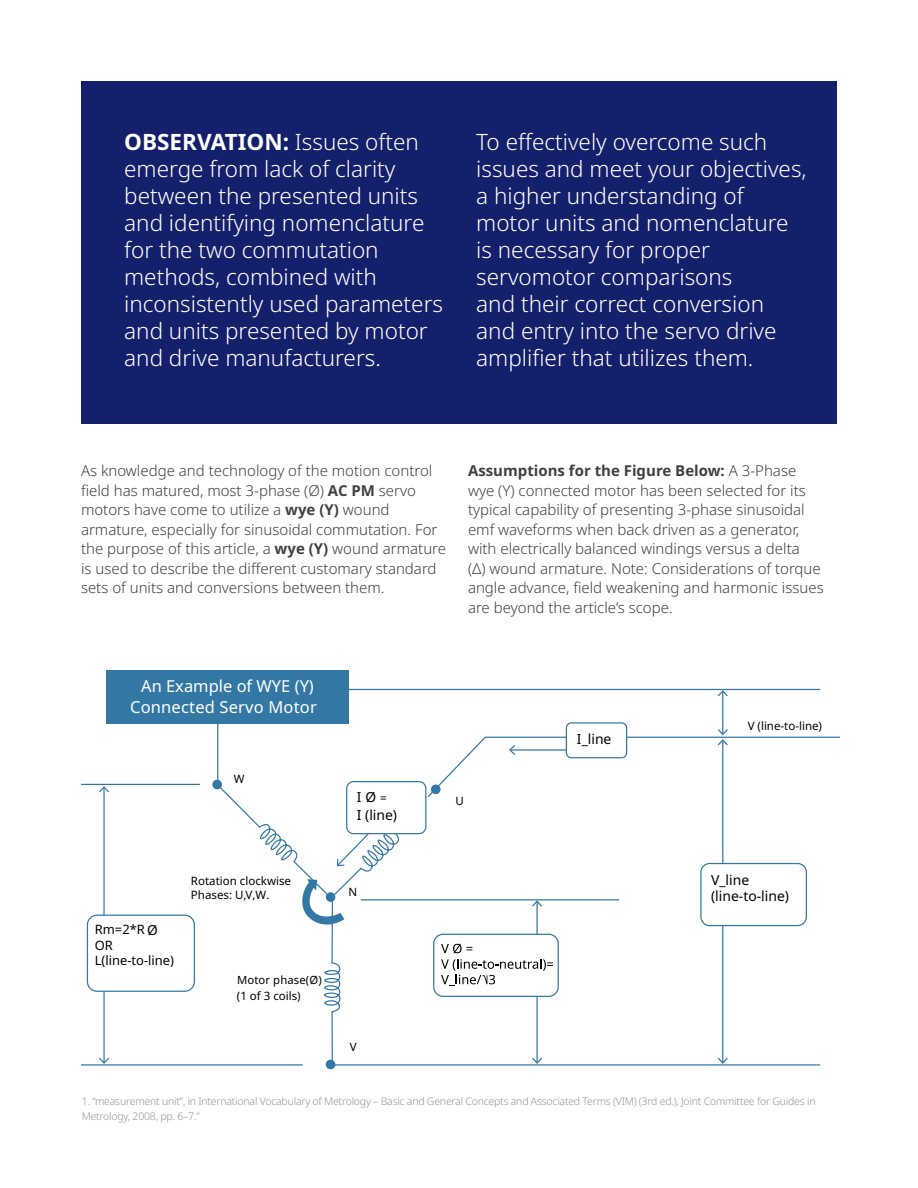
<style>
.page{position:relative;width:918px;height:1188px;background:#fff}
.page>*{position:absolute;margin:0;border:0;box-sizing:border-box;transform-origin:0 0}
.t1{font:300 22.5px/27px "Noto Sans";color:#fff}
.t2{font:16.5px "Noto Sans";letter-spacing:.01em;color:#fff}
.t3{font:300 15px/19.5px "Noto Sans";color:#414042}
.t4{font:13.95px/16.6px "Noto Sans";color:#000}
.t5{font:13.8px "Noto Sans";color:#000}
.t6{font:12.9px/15.6px "Noto Sans";color:#000}
.t7{font:11.55px/13.8px "Noto Sans";color:#000}
.t8{font:11.25px "Noto Sans";letter-spacing:.01em;color:#000}
.t9{font:300 10.5px/15px "Noto Sans";letter-spacing:-.02em;color:#939598}
.s1{font-weight:700}
.s2{font-size:11.55px}
</style>
<div class="page">
<div style="left:81px;top:81px;width:756px;height:342px;background:#14206c"></div>
<svg style="left:81px;top:688px;width:760px;height:378px"></svg>
<svg style="left:718px;top:690px;width:10px;height:6px"></svg>
<hr style="left:510px;top:749px;width:56px;height:2px;background:#3378a5">
<svg style="left:509px;top:745px;width:6px;height:10px"></svg>
<hr style="left:722px;top:740px;width:1px;height:323px;background:#3378a5">
<svg style="left:718px;top:729px;width:10px;height:16px"></svg>
<svg style="left:718px;top:1058px;width:10px;height:6px"></svg>
<hr style="left:536px;top:902px;width:2px;height:161px;background:#3378a5">
<svg style="left:532px;top:900px;width:10px;height:7px"></svg>
<svg style="left:532px;top:1058px;width:10px;height:6px"></svg>
<hr style="left:103px;top:787px;width:2px;height:276px;background:#3378a5">
<svg style="left:99px;top:786px;width:10px;height:6px"></svg>
<svg style="left:99px;top:1058px;width:10px;height:6px"></svg>
<div style="left:107px;top:670px;width:242px;height:54px;background:#3378a5"></div>
<div style="left:566px;top:723px;width:61px;height:35px;background:#fff;border-radius:5px"></div>
<div style="left:566px;top:722px;width:61px;height:36px;border:1px solid #3378a5;border-radius:5px"></div>
<div style="left:701px;top:864px;width:105px;height:62px;background:#fff;border-radius:9px"></div>
<div style="left:700px;top:863px;width:107px;height:63px;border:1px solid #3378a5;border-radius:9px"></div>
<div style="left:434px;top:934px;width:124px;height:62px;background:#fff;border-radius:9px"></div>
<div style="left:433px;top:934px;width:126px;height:63px;border:1px solid #3378a5;border-radius:9px"></div>
<svg style="left:441px;top:944px;width:112px;height:42px"></svg>
<div style="left:87px;top:915px;width:107px;height:76px;background:#fff;border-radius:10px"></div>
<div style="left:87px;top:915px;width:108px;height:77px;border:1px solid #3378a5;border-radius:10px"></div>
<hr style="left:217px;top:724px;width:1px;height:56px;background:#3378a5">
<svg style="left:219px;top:688px;width:184px;height:382px"></svg>
<div style="left:347px;top:782px;width:79px;height:52px;background:#fff;border-radius:7px"></div>
<div style="left:346px;top:781px;width:80px;height:53px;border:1px solid #3378a5;border-radius:7px"></div>
<div style="left:213px;top:780px;width:8px;height:9px;background:#3378a5;border-radius:50%"></div>
<div style="left:212px;top:780px;width:10px;height:9px;border:1px solid #3378a5;border-radius:50%"></div>
<div style="left:326px;top:893px;width:9px;height:8px;background:#3378a5;border-radius:50%"></div>
<div style="left:326px;top:892px;width:9px;height:10px;border:1px solid #3378a5;border-radius:50%"></div>
<div style="left:432px;top:785px;width:8px;height:9px;background:#3378a5;border-radius:50%"></div>
<div style="left:431px;top:785px;width:10px;height:9px;border:1px solid #3378a5;border-radius:50%"></div>
<p class="t1" style="left:124px;top:128px;width:320px"><span class="s1">OBSERVATION:</span> Issues often emerge from lack of clarity between the presented units and identifying nomenclature for the two commutation methods, combined with inconsistently used parameters and units presented by motor and drive manufacturers.</p>
<p class="t1" style="left:476px;top:128px;width:332px">To effectively overcome such issues and meet your objectives, a higher understanding of motor units and nomenclature is necessary for proper servomotor comparisons<br>and their correct conversion and entry into the servo drive amplifier that utilizes them.</p>
<p class="t3" style="left:81px;top:461px;width:367px">As knowledge and technology of the motion control field has matured, most 3-phase (Ø) <span class="s1">AC PM</span> servo motors have come to utilize a <span class="s1">wye (Y)</span> wound armature, especially for sinusoidal commutation. For the purpose of this article, a <span class="s1">wye (Y)</span> wound armature is used to describe the different customary standard sets of units and conversions between them.</p>
<p class="t3" style="left:468px;top:461px;width:357px"><span class="s1">Assumptions for the Figure Below:</span> A 3-Phase wye (Y) connected motor has been selected for its typical capability of presenting 3-phase sinusoidal emf waveforms when back driven as a generator, with electrically balanced windings versus a delta<br>(Δ) wound armature. Note: Considerations of torque angle advance, field weakening and harmonic issues are beyond the article’s scope.</p>
<p class="t2" style="left:141px;top:677px;width:174px">An Example of WYE (Y)</p>
<p class="t2" style="left:130px;top:697px;width:188px">Connected Servo Motor</p>
<p class="t7" style="left:234px;top:772px;width:12px">W</p>
<p class="t6" style="left:95px;top:922px;width:81px">Rm=2*R¯<br>OR<br>L(line-to-line)</p>
<p class="t5" style="left:147px;top:922px;width:12px">Ø</p>
<p class="t7" style="left:191px;top:874px;width:102px">Rotation clockwise<br>Phases: U,V,W.</p>
<p class="t8" style="left:237px;top:974px;width:86px">Motor phase(Ø)</p>
<p class="t7" style="left:237px;top:989px;width:65px">(1 of 3 coils)</p>
<p class="t5" style="left:357px;top:789px;width:31px">I Ø <span class="s2">=</span></p>
<p class="t4" style="left:357px;top:806px;width:42px">I (line)</p>
<p class="t7" style="left:349px;top:885px;width:10px">N</p>
<p class="t7" style="left:350px;top:1040px;width:8px">V</p>
<p class="t7" style="left:455px;top:794px;width:10px">U</p>
<p class="t4" style="left:577px;top:731px;width:36px">I_line</p>
<p class="t7" style="left:748px;top:719px;width:76px">V (line-to-line)</p>
<p class="t4" style="left:711px;top:872px;width:79px">V_line (line-to-line)</p>
<p class="t9" style="left:82px;top:1094px;width:735px">1. “measurement unit”, in International Vocabulary of Metrology – Basic and General Concepts and Associated Terms (VIM) (3rd ed.), Joint Committee for Guides in<br>Metrology, 2008, pp. 6–7.”</p>
</div>
